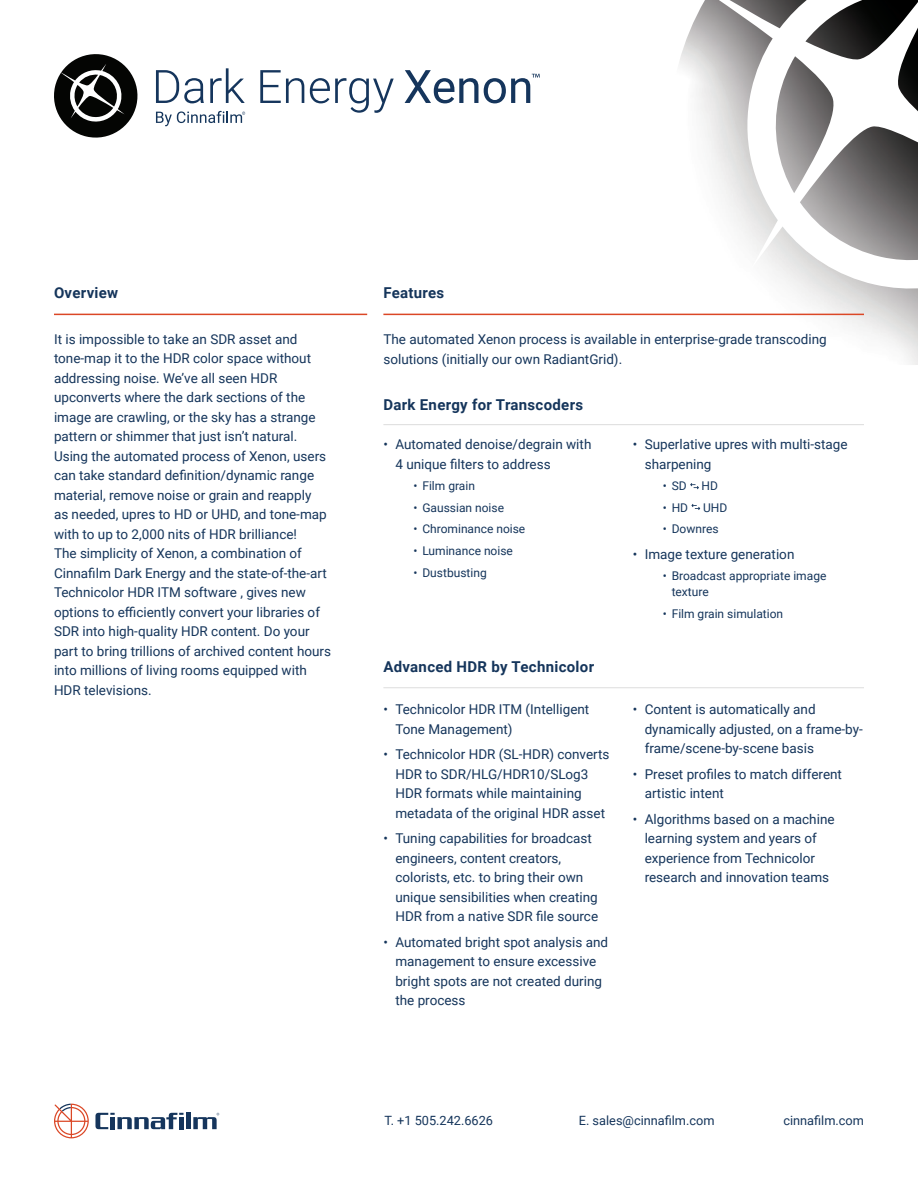
<style>
.page{position:relative;width:918px;height:1188px;background:#fff}
.page>*{position:absolute;margin:0;border:0;box-sizing:border-box;transform-origin:0 0}
.t1{font:700 15px "Roboto";letter-spacing:.02em;color:#15355b}
.t2{font:13.5px/19.5px "Roboto";color:#15355b}
.t3{font:12.75px "Roboto";color:#15355b}
.t4{font:12px/15.6px "Roboto";color:#15355b}
</style>
<div class="page">
<svg style="left:690px;top:0;width:228px;height:300px"></svg>
<div style="left:186px;top:1113px;width:5px;height:16px;background:#15355c"></div>
<svg style="left:95px;top:1113px;width:89px;height:16px"></svg>
<svg style="left:54px;top:1104px;width:35px;height:34px"></svg>
<svg style="left:193px;top:1113px;width:26px;height:16px"></svg>
<hr style="left:383px;top:314px;width:481px;height:1px;background:#db4726">
<hr style="left:383px;top:424px;width:481px;height:1px;background:#ddd">
<hr style="left:383px;top:687px;width:481px;height:1px;background:#ddd">
<hr style="left:54px;top:314px;width:313px;height:1px;background:#db4726">
<svg style="left:156px;top:111px;width:89px;height:15px"></svg>
<svg style="left:156px;top:70px;width:48px;height:33px"></svg>
<svg style="left:210px;top:68px;width:35px;height:35px"></svg>
<svg style="left:260px;top:70px;width:44px;height:33px"></svg>
<svg style="left:310px;top:78px;width:84px;height:35px"></svg>
<svg style="left:405px;top:70px;width:73px;height:33px"></svg>
<svg style="left:484px;top:74px;width:56px;height:29px"></svg>
<svg style="left:54px;top:54px;width:84px;height:84px"></svg>
<svg style="left:691px;top:504px;width:9px;height:6px"></svg>
<svg style="left:690px;top:483px;width:9px;height:6px"></svg>
<p class="t1" style="left:54px;top:282px;width:66px">Overview</p>
<p class="t1" style="left:383px;top:282px;width:62px">Features</p>
<p class="t2" style="left:54px;top:329px;width:279px">It is impossible to take an SDR asset and tone-map it to the HDR color space without addressing noise. We’ve all seen HDR upconverts where the dark sections of the image are crawling, or the sky has a strange pattern or shimmer that just isn’t natural.<br>Using the automated process of Xenon, users can take standard definition/dynamic range material, remove noise or grain and reapply<br>as needed, upres to HD or UHD, and tone-map with to up to 2,000 nits of HDR brilliance!<br>The simplicity of Xenon, a combination of Cinnafilm Dark Energy and the state-of-the-art Technicolor HDR ITM software , gives new options to efficiently convert your libraries of SDR into high-quality HDR content. Do your part to bring trillions of archived content hours into millions of living rooms equipped with HDR televisions.</p>
<p class="t2" style="left:383px;top:328px;width:445px;line-height:20.2px">The automated Xenon process is available in enterprise-grade transcoding solutions (initially our own RadiantGrid).</p>
<p class="t1" style="left:383px;top:394px;width:201px">Dark Energy for Transcoders</p>
<p class="t2" style="left:395px;top:434px;width:198px;text-indent:-12px">• Automated denoise/degrain with<br>4 unique filters to address</p>
<p class="t4" style="left:413px;top:478px;width:63px">• Film grain</p>
<p class="t4" style="left:413px;top:499px;width:92px">• Gaussian noise</p>
<p class="t4" style="left:413px;top:521px;width:113px">• Chrominance noise</p>
<p class="t4" style="left:413px;top:542px;width:101px">• Luminance noise</p>
<p class="t4" style="left:413px;top:564px;width:75px">• Dustbusting</p>
<p class="t2" style="left:645px;top:434px;width:204px;text-indent:-12px">• Superlative upres with multi-stage sharpening</p>
<p class="t4" style="left:663px;top:478px;width:57px">• SD HD</p>
<p class="t4" style="left:663px;top:499px;width:66px">• HD UHD</p>
<p class="t4" style="left:663px;top:521px;width:57px">• Downres</p>
<p class="t2" style="left:633px;top:544px;width:163px">• Image texture generation</p>
<p class="t4" style="left:672px;top:568px;width:156px;text-indent:-9px">• Broadcast appropriate image texture</p>
<p class="t4" style="left:663px;top:605px;width:122px">• Film grain simulation</p>
<p class="t1" style="left:383px;top:656px;width:212px">Advanced HDR by Technicolor</p>
<p class="t2" style="left:395px;top:699px;width:195px;text-indent:-12px">• Technicolor HDR ITM (Intelligent<br>Tone Management)</p>
<p class="t2" style="left:395px;top:744px;width:216px;text-indent:-12px">• Technicolor HDR (SL-HDR) converts<br>HDR to SDR/HLG/HDR10/SLog3<br>HDR formats while maintaining metadata of the original HDR asset</p>
<p class="t2" style="left:395px;top:828px;width:204px;text-indent:-12px">• Tuning capabilities for broadcast engineers, content creators, colorists, etc. to bring their own unique sensibilities when creating HDR from a native SDR file source</p>
<p class="t2" style="left:395px;top:932px;width:214px;text-indent:-12px">• Automated bright spot analysis and management to ensure excessive bright spots are not created during the process</p>
<p class="t2" style="left:645px;top:699px;width:220px;text-indent:-12px">• Content is automatically and dynamically adjusted, on a frame-by&shy;frame/scene-by-scene basis</p>
<p class="t2" style="left:645px;top:764px;width:199px;text-indent:-12px">• Preset profiles to match different artistic intent</p>
<p class="t2" style="left:633px;top:809px;width:203px;text-align:center">• Algorithms based on a machine learning system and years of experience from Technicolor research and innovation teams</p>
<p class="t3" style="left:384px;top:1112px;width:110px">T. +1 505.242.6626</p>
<p class="t3" style="left:579px;top:1112px;width:137px">E. sales@cinnafilm.com</p>
<p class="t3" style="left:783px;top:1112px;width:82px">cinnafilm.com</p>
</div>
